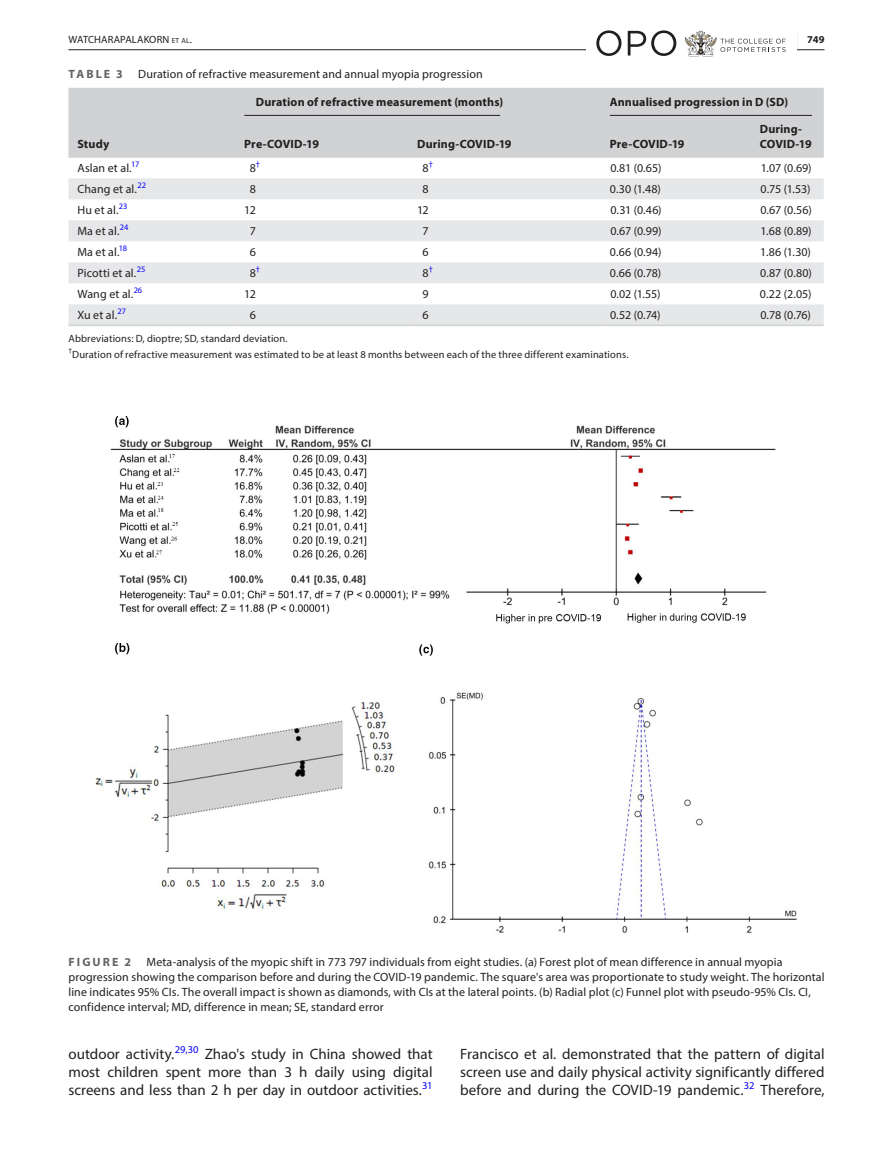
<style>
.page{position:relative;width:893px;height:1174px;background:#fff}
.page>*{position:absolute;margin:0;border:0;box-sizing:border-box;transform-origin:0 0}
.t1{font:15px/18px "Myriad Pro";color:#231f20;text-align:justify}
.t2{font:12px/15px "Myriad Pro";letter-spacing:.005em;color:#231f20}
.t3{font:700 12px/15px "Myriad Pro";letter-spacing:.01em;color:#231f20}
.t4{font:700 12px "Myriad Pro";letter-spacing:.175em;color:#636366}
.t5{font:10.5px "Myriad Pro";letter-spacing:.01em;color:#231f20}
.t6{font:10.5px "Myriad Pro";letter-spacing:.01em;color:#231f20}
.t7{font:10.5px "Myriad Pro";color:#00f}
.t8{font:700 10.5px "Myriad Pro";color:#231f20}
.t9{font:8.4px "Myriad Pro";color:#00f}
.t10{font:7.35px "Myriad Pro";color:#231f20}
.s1{font-size:7.35px}
.s2{font-size:18.15px}
</style>
<div class="page">
<hr style="left:68px;top:49px;width:756px;height:1px;background:#231f20">
<div style="left:586px;top:30px;width:210px;height:26px;background:#fff"></div>
<svg style="left:685px;top:31px;width:101px;height:25px"></svg>
<svg style="left:596px;top:30px;width:80px;height:26px"></svg>
<div style="left:68px;top:88px;width:756px;height:70px;background:#d1d2d4"></div>
<svg style="left:68px;top:178px;width:756px;height:147px;fill:#e6e7e9"></svg>
<hr style="left:68px;top:325px;width:167px;height:1px;background:#d1d2d4">
<hr style="left:235px;top:325px;width:173px;height:1px;background:#d1d2d4">
<hr style="left:408px;top:325px;width:193px;height:1px;background:#d1d2d4">
<hr style="left:601px;top:325px;width:150px;height:1px;background:#d1d2d4">
<hr style="left:751px;top:325px;width:73px;height:1px;background:#d1d2d4">
<hr style="left:244px;top:115px;width:256px;height:1px;background:#231f20">
<hr style="left:610px;top:115px;width:202px;height:1px;background:#231f20">
<img style="left:96px;top:416px;width:701px;height:517px">
<p class="t6" style="left:68px;top:33px;width:125px">WATCHARAPALAKORN <span class="s1">et al</span>.</p>
<p class="t8" style="left:795px;top:32px;width:30px"><span class="s2">|</span> 749</p>
<p class="t4" style="left:69px;top:66px;width:56px">TABLE 3</p>
<p class="t2" style="left:138px;top:66px;width:346px">Duration of refractive measurement and annual myopia progression</p>
<p class="t3" style="left:77px;top:136px;width:33px">Study</p>
<p class="t3" style="left:256px;top:94px;width:249px">Duration of refractive measurement (months)</p>
<p class="t3" style="left:610px;top:94px;width:180px">Annualised progression in D (SD)</p>
<p class="t3" style="left:244px;top:136px;width:76px">Pre-COVID-19</p>
<p class="t3" style="left:417px;top:136px;width:96px">During-COVID-19</p>
<p class="t3" style="left:610px;top:136px;width:76px">Pre-COVID-19</p>
<p class="t3" style="left:760px;top:121px;width:53px">During-<br>COVID-19</p>
<p class="t2" style="left:77px;top:161px;width:56px">Aslan et al.</p>
<p class="t9" style="left:131px;top:159px;width:10px">17</p>
<p class="t2" style="left:250px;top:161px;width:12px">8<sup>†</sup></p>
<p class="t2" style="left:423px;top:161px;width:12px">8<sup>†</sup></p>
<p class="t2" style="left:610px;top:161px;width:53px">0.81 (0.65)</p>
<p class="t2" style="left:761px;top:161px;width:52px">1.07 (0.69)</p>
<p class="t2" style="left:77px;top:182px;width:70px">Chang et al.<sup>22</sup></p>
<p class="t2" style="left:250px;top:182px;width:8px">8</p>
<p class="t2" style="left:423px;top:182px;width:8px">8</p>
<p class="t2" style="left:610px;top:182px;width:53px">0.30 (1.48)</p>
<p class="t2" style="left:761px;top:182px;width:51px">0.75 (1.53)</p>
<p class="t2" style="left:77px;top:203px;width:52px">Hu et al.<sup>23</sup></p>
<p class="t2" style="left:244px;top:203px;width:13px">12</p>
<p class="t2" style="left:417px;top:203px;width:13px">12</p>
<p class="t2" style="left:610px;top:203px;width:53px">0.31 (0.46)</p>
<p class="t2" style="left:760px;top:203px;width:53px">0.67 (0.56)</p>
<p class="t2" style="left:77px;top:224px;width:52px">Ma et al.<sup>24</sup></p>
<p class="t2" style="left:250px;top:224px;width:8px">7</p>
<p class="t2" style="left:423px;top:224px;width:8px">7</p>
<p class="t2" style="left:610px;top:224px;width:53px">0.67 (0.99)</p>
<p class="t2" style="left:760px;top:224px;width:53px">1.68 (0.89)</p>
<p class="t2" style="left:77px;top:245px;width:51px">Ma et al.<sup>18</sup></p>
<p class="t2" style="left:250px;top:245px;width:8px">6</p>
<p class="t2" style="left:423px;top:245px;width:8px">6</p>
<p class="t2" style="left:610px;top:245px;width:53px">0.66 (0.94)</p>
<p class="t2" style="left:760px;top:245px;width:52px">1.86 (1.30)</p>
<p class="t2" style="left:77px;top:266px;width:70px">Picotti et al.<sup>25</sup></p>
<p class="t2" style="left:250px;top:266px;width:12px">8<sup>†</sup></p>
<p class="t2" style="left:423px;top:266px;width:12px">8<sup>†</sup></p>
<p class="t2" style="left:610px;top:266px;width:53px">0.66 (0.78)</p>
<p class="t2" style="left:760px;top:266px;width:53px">0.87 (0.80)</p>
<p class="t2" style="left:77px;top:287px;width:66px">Wang et al.<sup>26</sup></p>
<p class="t2" style="left:244px;top:287px;width:13px">12</p>
<p class="t2" style="left:423px;top:287px;width:8px">9</p>
<p class="t2" style="left:610px;top:287px;width:52px">0.02 (1.55)</p>
<p class="t2" style="left:760px;top:287px;width:53px">0.22 (2.05)</p>
<p class="t2" style="left:77px;top:308px;width:50px">Xu et al.<sup>27</sup></p>
<p class="t2" style="left:250px;top:308px;width:8px">6</p>
<p class="t2" style="left:423px;top:308px;width:8px">6</p>
<p class="t2" style="left:610px;top:308px;width:52px">0.52 (0.74)</p>
<p class="t2" style="left:760px;top:308px;width:52px">0.78 (0.76)</p>
<p class="t5" style="left:68px;top:332px;width:221px">Abbreviations: D, dioptre; SD, standard deviation.</p>
<p class="t10" style="left:68px;top:346px;width:5px">†</p>
<p class="t5" style="left:72px;top:348px;width:558px">Duration of refractive measurement was estimated to be at least 8 months between each of the three different examinations.</p>
<p class="t2" style="left:68px;top:954px;width:758px;text-indent:78px">Meta-analysis of the myopic shift in 773 797 individuals from eight studies. (a) Forest plot of mean difference in annual myopia progression showing the comparison before and during the COVID-19 pandemic. The square's area was proportionate to study weight. The horizontal line indicates 95% CIs. The overall impact is shown as diamonds, with CIs at the lateral points. (b) Radial plot (c) Funnel plot with pseudo-95% CIs. CI, confidence interval; MD, difference in mean; SE, standard error</p>
<p class="t4" style="left:69px;top:953px;width:64px">FIGURE 2</p>
<p class="t1" style="left:68px;top:1045px;width:107px">outdoor activity.</p>
<p class="t7" style="left:175px;top:1042px;width:25px">29,30</p>
<p class="t1" style="left:68px;top:1045px;width:366px;text-indent:136px">Zhao's study in China showed that most children spent more than 3 h daily using digital screens and less than 2 h per day in outdoor activities.<sup>31</sup></p>
<p class="t1" style="left:460px;top:1045px;width:366px">Francisco et al. demonstrated that the pattern of digital screen use and daily physical activity significantly differed before and during the COVID-19 pandemic.</p>
<p class="t7" style="left:744px;top:1078px;width:12px">32</p>
<p class="t1" style="left:760px;top:1081px;width:65px">Therefore,</p>
</div>
